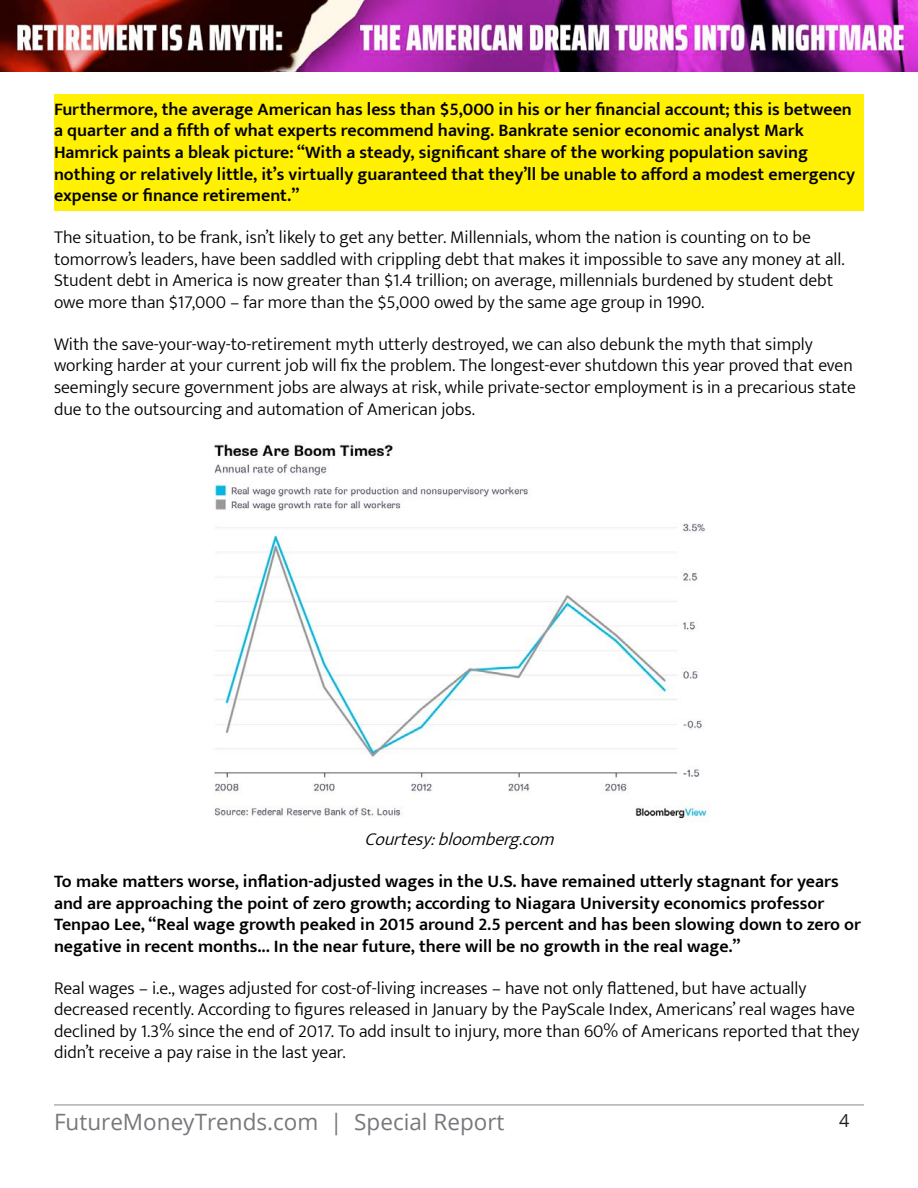
<style>
.page{position:relative;width:918px;height:1188px;background:#fff}
.page>*{position:absolute;margin:0;border:0;box-sizing:border-box;transform-origin:0 0}
.t1{font:22.5px "Open Sans";color:#76787b}
.t2{font:300 18px/21.6px "Mukta";color:#000}
.t3{font:600 18px/21.6px "Mukta";color:#000}
.t4{font:italic 300 18px "Mukta";color:#000}
.t5{font:18px "Open Sans";color:#231f20}
</style>
<div class="page">
<img style="left:0;top:0;width:918px;height:72px">
<hr style="left:54px;top:1104px;width:810px;height:2px;background:#bcbdc0">
<div style="left:54px;top:94px;width:810px;height:117px;background:#fff101"></div>
<img style="left:214px;top:443px;width:495px;height:380px">
<p class="t3" style="left:54px;top:98px;width:803px">Furthermore, the average American has less than $5,000 in his or her financial account; this is between a quarter and a fifth of what experts recommend having. Bankrate senior economic analyst Mark Hamrick paints a bleak picture: “With a steady, significant share of the working population saving nothing or relatively little, it’s virtually guaranteed that they’ll be unable to afford a modest emergency expense or finance retirement.”</p>
<p class="t2" style="left:54px;top:226px;width:792px">The situation, to be frank, isn’t likely to get any better. Millennials, whom the nation is counting on to be tomorrow’s leaders, have been saddled with crippling debt that makes it impossible to save any money at all.<br>Student debt in America is now greater than $1.4 trillion; on average, millennials burdened by student debt owe more than $17,000 – far more than the $5,000 owed by the same age group in 1990.</p>
<p class="t2" style="left:54px;top:333px;width:804px">With the save-your-way-to-retirement myth utterly destroyed, we can also debunk the myth that simply working harder at your current job will fix the problem. The longest-ever shutdown this year proved that even seemingly secure government jobs are always at risk, while private-sector employment is in a precarious state due to the outsourcing and automation of American jobs.</p>
<p class="t4" style="left:365px;top:828px;width:198px">Courtesy:bloomberg.com</p>
<p class="t3" style="left:54px;top:870px;width:809px">To make matters worse, inflation-adjusted wages in the U.S. have remained utterly stagnant for years and are approaching the point of zero growth; according to Niagara University economics professor Tenpao Lee, “Real wage growth peaked in 2015 around 2.5 percent and has been slowing down to zero or negative in recent months... In the near future, there will be no growth in the real wage.”</p>
<p class="t2" style="left:54px;top:977px;width:807px">Real wages – i.e., wages adjusted for cost-of-living increases – have not only flattened, but have actually decreased recently. According to figures released in January by the PayScale Index, Americans’ real wages have declined by 1.3% since the end of 2017. To add insult to injury, more than 60% of Americans reported that they didn’t receive a pay raise in the last year.</p>
<p class="t1" style="left:54px;top:1107px;width:452px">FutureMoneyTrends.com | Special Report</p>
<p class="t5" style="left:839px;top:1108px;width:12px">4</p>
</div>
